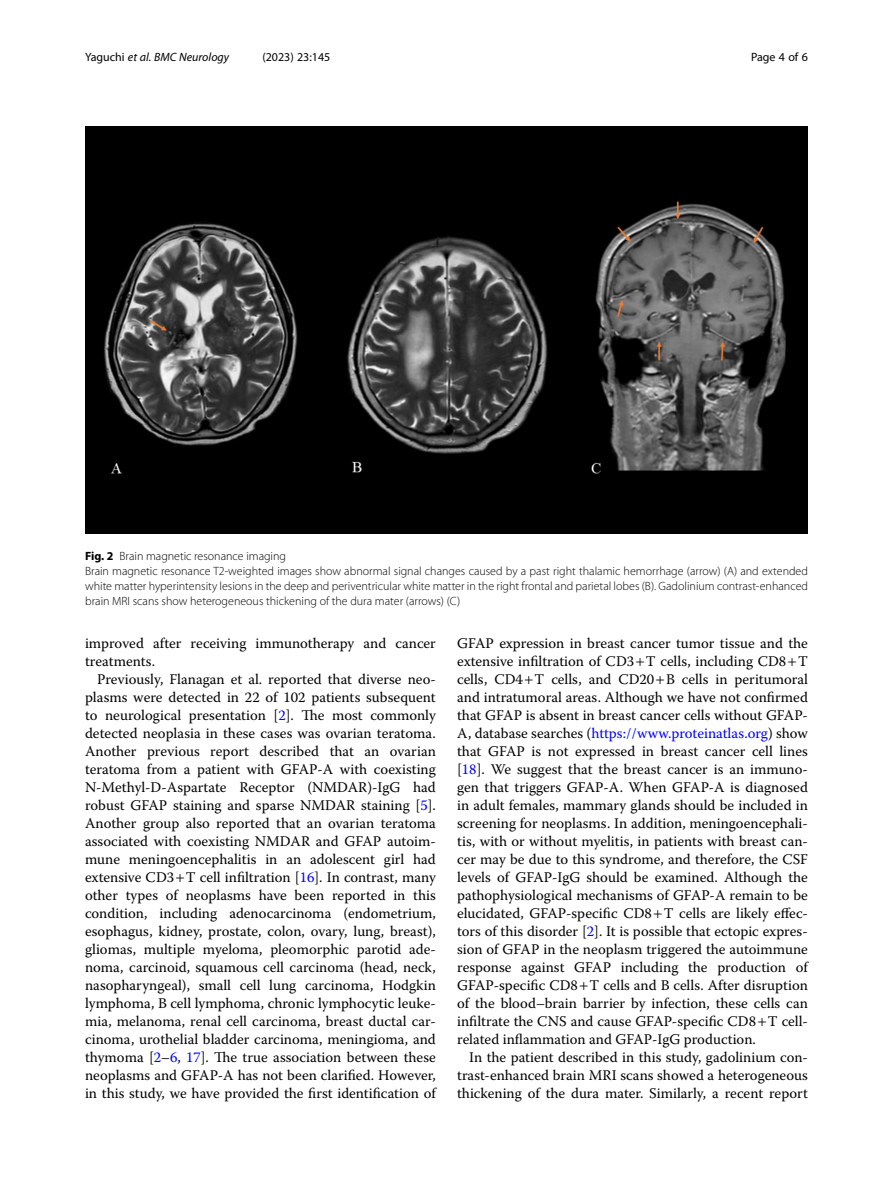
<style>
.page{position:relative;width:893px;height:1191px;background:#fff}
.page>*{position:absolute;margin:0;border:0;box-sizing:border-box;transform-origin:0 0}
.Body_Text_Indent{font:14.7px/18px "Warnock Pro";color:#000;text-align:justify}
.Body_Text{font:14.7px/18px "Warnock Pro";color:#000}
.Figure_Caption{font:300 12px/15px "Myriad Pro";color:#000;text-align:justify}
.t1{font:italic 12px "Myriad Pro";color:#000}
.t2{font:12px "Myriad Pro";color:#000}
.s1{font-style:normal}
.s2{font-weight:700}
.s3{color:#00f}
</style>
<div class="page">
<img style="left:85px;top:126px;width:723px;height:407px">
<p class="t1" style="left:85px;top:50px;width:146px"><span class="s1">Yaguchi</span> et al. BMC Neurology</p>
<p class="t2" style="left:262px;top:50px;width:70px">(2023) 23:145</p>
<p class="t2" style="left:751px;top:50px;width:58px">Page 4 of 6</p>
<p class="Figure_Caption" style="left:85px;top:549px;width:203px"><span class="s2">Fig. 2</span> Brain magnetic resonance imaging</p>
<p class="Figure_Caption" style="left:85px;top:564px;width:724px">Brain magnetic resonance T2-weighted images show abnormal signal changes caused by a past right thalamic hemorrhage (arrow) (A) and extended white matter hyperintensity lesions in the deep and periventricular white matter in the right frontal and parietal lobes (B). Gadolinium contrast-enhanced brain MRI scans show heterogeneous thickening of the dura mater (arrows) (C)</p>
<p class="Body_Text" style="left:85px;top:634px;width:352px">improved after receiving immunotherapy and cancer treatments.</p>
<p class="Body_Text_Indent" style="left:85px;top:670px;width:352px;text-indent:12px">Previously, Flanagan et al. reported that diverse neo&shy;plasms were detected in 22 of 102 patients subsequent to neurological presentation [<span class="s3">2</span>]. The most commonly detected neoplasia in these cases was ovarian teratoma.<br>Another previous report described that an ovarian teratoma from a patient with GFAP-A with coexisting N-Methyl-D-Aspartate Receptor (NMDAR)-IgG had robust GFAP staining and sparse NMDAR staining [<span class="s3">5</span>].<br>Another group also reported that an ovarian teratoma associated with coexisting NMDAR and GFAP autoim&shy;mune meningoencephalitis in an adolescent girl had extensive CD3 T cell infiltration [<span class="s3">16</span>]. In contrast, many other types of neoplasms have been reported in this condition, including adenocarcinoma (endometrium, esophagus, kidney, prostate, colon, ovary, lung, breast), gliomas, multiple myeloma, pleomorphic parotid ade&shy;noma, carcinoid, squamous cell carcinoma (head, neck, nasopharyngeal), small cell lung carcinoma, Hodgkin lymphoma, B cell lymphoma, chronic lymphocytic leuke&shy;mia, melanoma, renal cell carcinoma, breast ductal car&shy;cinoma, urothelial bladder carcinoma, meningioma, and thymoma [<span class="s3">2</span>–<span class="s3">6</span>, <span class="s3">17</span>]. The true association between these neoplasms and GFAP-A has not been clarified. However, in this study, we have provided the first identification of</p>
<p class="Body_Text_Indent" style="left:457px;top:634px;width:352px">GFAP expression in breast cancer tumor tissue and the extensive infiltration of CD3 T cells, including CD8 T cells, CD4 T cells, and CD20 B cells in peritumoral and intratumoral areas. Although we have not confirmed that GFAP is absent in breast cancer cells without GFAP-A, database searches (<span class="s3">https://www.proteinatlas.org</span>) show that GFAP is not expressed in breast cancer cell lines [<span class="s3">18</span>]. We suggest that the breast cancer is an immuno&shy;gen that triggers GFAP-A. When GFAP-A is diagnosed in adult females, mammary glands should be included in screening for neoplasms. In addition, meningoencephali&shy;tis, with or without myelitis, in patients with breast can&shy;cer may be due to this syndrome, and therefore, the CSF levels of GFAP-IgG should be examined. Although the pathophysiological mechanisms of GFAP-A remain to be elucidated, GFAP-specific CD8 T cells are likely effec&shy;tors of this disorder [<span class="s3">2</span>]. It is possible that ectopic expres&shy;sion of GFAP in the neoplasm triggered the autoimmune response against GFAP including the production of GFAP-specific CD8 T cells and B cells. After disruption of the blood–brain barrier by infection, these cells can infiltrate the CNS and cause GFAP-specific CD8 T cell&shy;related inflammation and GFAP-IgG production.</p>
<p class="Body_Text_Indent" style="left:457px;top:1048px;width:352px;text-indent:12px">In the patient described in this study, gadolinium con&shy;trast-enhanced brain MRI scans showed a heterogeneous thickening of the dura mater. Similarly, a recent report</p>
</div>
